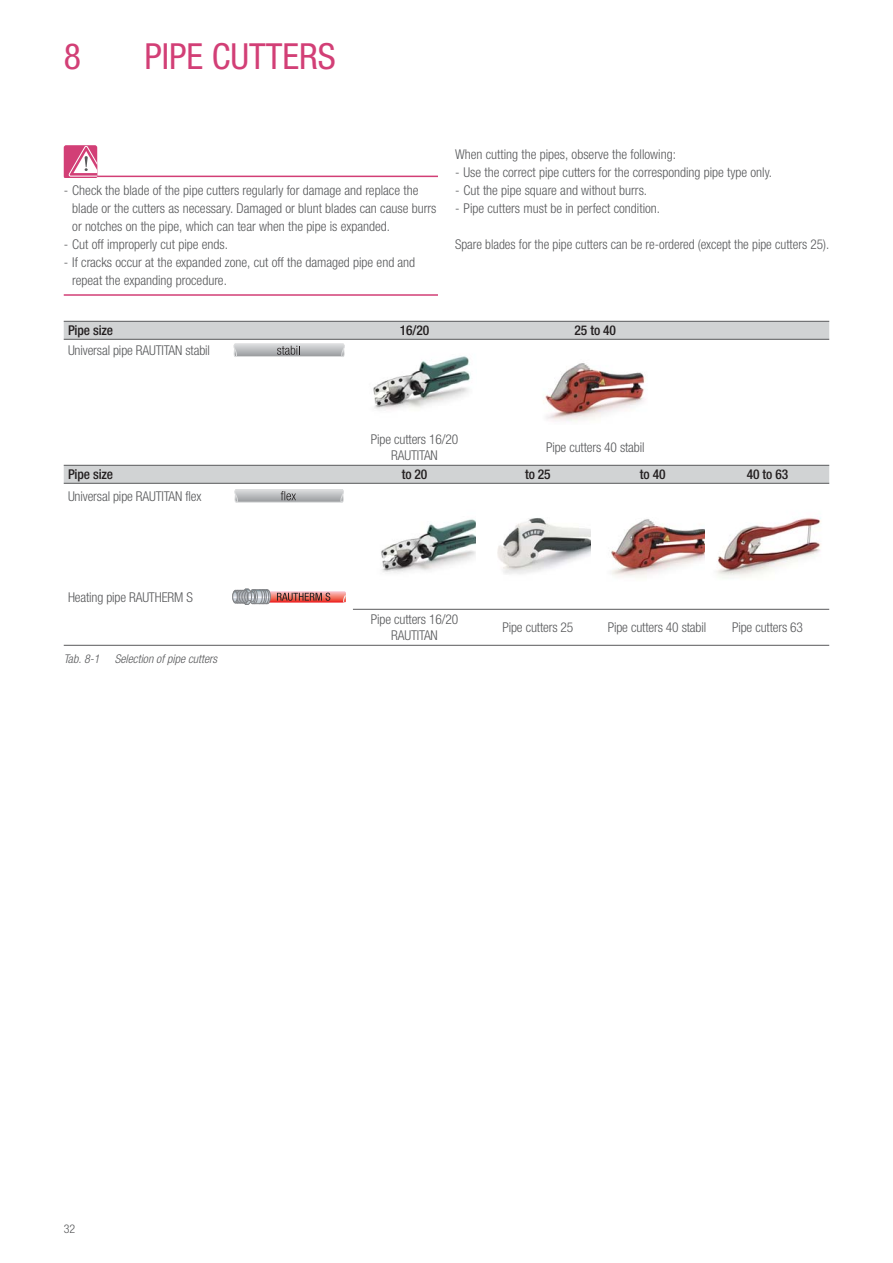
<style>
.page{position:relative;width:893px;height:1263px;background:#fff}
.page>*{position:absolute;margin:0;border:0;box-sizing:border-box;transform-origin:0 0}
.t1{font:condensed 36px "Helvetica Neue LTW1 G";color:#d23f76}
.t2{font:300 condensed 13.5px/18px "Helvetica Neue LTW1 G";color:#58595b}
.t3{font:500 condensed 13.5px "Helvetica Neue LTW1 G";letter-spacing:-.01em;color:#231f20}
.t4{font:italic 300 condensed 12px "Helvetica Neue LTW1 G";color:#58595b}
.t5{font:300 condensed 12px "Helvetica Neue LTW1 G";color:#58595b}
</style>
<div class="page">
<hr style="left:68px;top:176px;width:370px;height:1px;background:#d23f76">
<hr style="left:64px;top:294px;width:374px;height:2px;background:#d23f76">
<svg style="left:64px;top:145px;width:33px;height:32px"></svg>
<svg style="left:64px;top:322px;width:765px;height:161px"></svg>
<hr style="left:64px;top:321px;width:765px;height:1px;background:#58595b">
<hr style="left:64px;top:339px;width:765px;height:1px;background:#58595b">
<hr style="left:64px;top:465px;width:765px;height:1px;background:#58595b">
<hr style="left:64px;top:483px;width:765px;height:1px;background:#58595b">
<hr style="left:64px;top:645px;width:765px;height:1px;background:#58595b">
<hr style="left:353px;top:609px;width:476px;height:1px;background:#58595b">
<svg style="left:234px;top:343px;width:111px;height:14px;background:#bbbdbf"></svg>
<img style="left:353px;top:344px;width:123px;height:80px">
<img style="left:533px;top:344px;width:124px;height:80px">
<svg style="left:234px;top:489px;width:110px;height:14px;background:#bdbfc1"></svg>
<img style="left:381px;top:519px;width:95px;height:54px">
<img style="left:497px;top:518px;width:94px;height:56px">
<img style="left:611px;top:519px;width:94px;height:58px">
<img style="left:716px;top:517px;width:105px;height:61px">
<svg style="left:232px;top:588px;width:114px;height:17px"></svg>
<p class="t1" style="left:64px;top:43px;width:19px">8</p>
<p class="t1" style="left:145px;top:43px;width:193px">PIPE CUTTERS</p>
<p class="t2" style="left:72px;top:183px;width:366px;text-indent:-9px">- Check the blade of the pipe cutters regularly for damage and replace the blade or the cutters as necessary. Damaged or blunt blades can cause burrs or notches on the pipe, which can tear when the pipe is expanded.</p>
<p class="t2" style="left:64px;top:237px;width:166px">- Cut off improperly cut pipe ends.</p>
<p class="t2" style="left:72px;top:255px;width:344px;text-indent:-9px">- If cracks occur at the expanded zone, cut off the damaged pipe end and repeat the expanding procedure.</p>
<p class="t2" style="left:455px;top:147px;width:222px">When cutting the pipes, observe the following:</p>
<p class="t2" style="left:455px;top:165px;width:319px">- Use the correct pipe cutters for the corresponding pipe type only.</p>
<p class="t2" style="left:455px;top:183px;width:194px">- Cut the pipe square and without burrs.</p>
<p class="t2" style="left:455px;top:201px;width:207px">- Pipe cutters must be in perfect condition.</p>
<p class="t2" style="left:455px;top:237px;width:376px">Spare blades for the pipe cutters can be re-ordered (except the pipe cutters 25).</p>
<p class="t3" style="left:68px;top:326px;width:46px">Pipe size</p>
<p class="t3" style="left:400px;top:326px;width:31px">16/20</p>
<p class="t3" style="left:575px;top:326px;width:43px">25 to 40</p>
<p class="t2" style="left:68px;top:343px;width:144px">Universal pipe RAUTITAN stabil</p>
<p class="t2" style="left:371px;top:433px;width:89px;line-height:16.2px;text-align:center">Pipe cutters 16/20<br>RAUTITAN</p>
<p class="t2" style="left:546px;top:440px;width:100px">Pipe cutters 40 stabil</p>
<p class="t3" style="left:68px;top:470px;width:46px">Pipe size</p>
<p class="t3" style="left:402px;top:470px;width:27px">to 20</p>
<p class="t3" style="left:525px;top:470px;width:27px">to 25</p>
<p class="t3" style="left:640px;top:470px;width:27px">to 40</p>
<p class="t3" style="left:747px;top:470px;width:43px">40 to 63</p>
<p class="t2" style="left:68px;top:489px;width:135px">Universal pipe RAUTITAN flex</p>
<p class="t2" style="left:68px;top:589px;width:126px">Heating pipe RAUTHERM S</p>
<p class="t4" style="left:64px;top:655px;width:37px">Tab. 8-1</p>
<p class="t4" style="left:115px;top:655px;width:104px">Selection of pipe cutters</p>
<p class="t2" style="left:371px;top:613px;width:89px;line-height:16.2px;text-align:center">Pipe cutters 16/20<br>RAUTITAN</p>
<p class="t2" style="left:502px;top:620px;width:73px">Pipe cutters 25</p>
<p class="t2" style="left:608px;top:620px;width:100px">Pipe cutters 40 stabil</p>
<p class="t2" style="left:732px;top:620px;width:73px">Pipe cutters 63</p>
<p class="t5" style="left:64px;top:1225px;width:13px">32</p>
</div>
